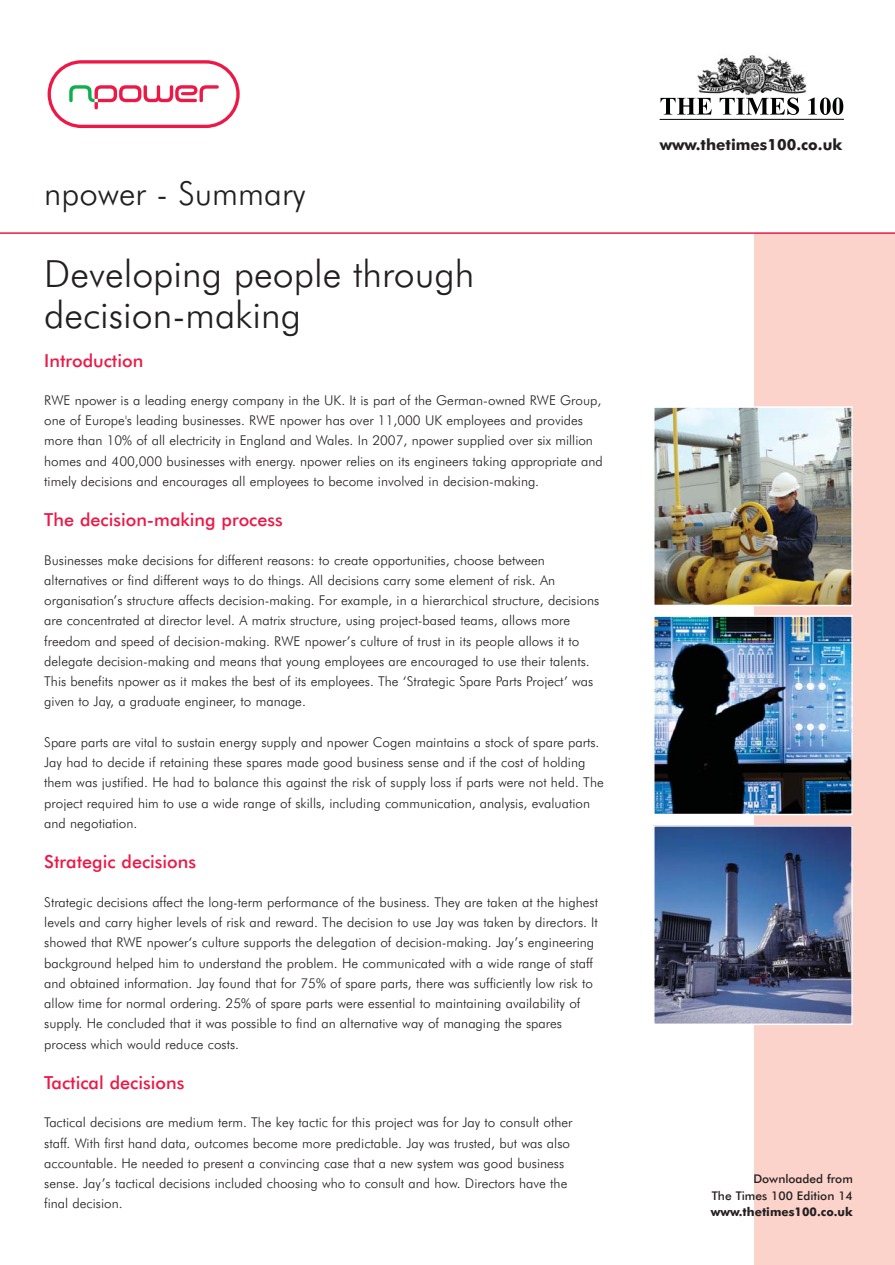
<style>
.page{position:relative;width:895px;height:1265px;background:#fff}
.page>*{position:absolute;margin:0;border:0;box-sizing:border-box;transform-origin:0 0}
.t1{font:300 37.5px/40.5px "Futura BT";color:#231f20}
.t2{font:300 33px "Futura BT";color:#231f20}
.t3{font:500 18px "Futura BT";color:#ed1846}
.t4{font:700 15.45px "Futura BT";color:#231f20}
.t5{font:300 13.5px/20.2px "Futura BT";color:#231f20}
.t6{font:500 12px/16.5px "Futura BT";color:#231f20;text-align:right}
.t7{font:700 12px "Futura BT";color:#231f20}
</style>
<div class="page">
<div style="left:753px;top:234px;width:141px;height:1031px;background:#fcd3cb"></div>
<svg style="left:48px;top:60px;width:191px;height:68px"></svg>
<img style="left:696px;top:55px;width:111px;height:43px">
<svg style="left:660px;top:98px;width:51px;height:17px"></svg>
<svg style="left:719px;top:97px;width:79px;height:18px"></svg>
<svg style="left:808px;top:97px;width:35px;height:18px"></svg>
<hr style="left:659px;top:119px;width:184px;height:1px;background:#010202">
<img style="left:655px;top:618px;width:194px;height:194px">
<div style="left:652px;top:615px;width:200px;height:200px;border:2px solid #fff"></div>
<img style="left:655px;top:828px;width:194px;height:194px">
<div style="left:652px;top:825px;width:200px;height:200px;border:2px solid #fff"></div>
<img style="left:655px;top:409px;width:194px;height:194px">
<div style="left:652px;top:406px;width:200px;height:200px;border:2px solid #fff"></div>
<hr style="left:0;top:232px;width:894px;height:2px;background:#ed1846">
<h2 class="t2" style="left:44px;top:177px;width:263px">npower - Summary</h2>
<h1 class="t1" style="left:44px;top:256px;width:431px">Developing people through decision-making</h1>
<h3 class="t3" style="left:44px;top:351px;width:100px">Introduction</h3>
<p class="t5" style="left:44px;top:391px;width:559px">RWE npower is a leading energy company in the UK. It is part of the German-owned RWE Group, one of Europe's leading businesses. RWE npower has over 11,000 UK employees and provides more than 10% of all electricity in England and Wales. In 2007, npower supplied over six million homes and 400,000 businesses with energy. npower relies on its engineers taking appropriate and timely decisions and encourages all employees to become involved in decision-making.</p>
<h3 class="t3" style="left:44px;top:511px;width:240px">The decision-making process</h3>
<p class="t5" style="left:44px;top:550px;width:556px">Businesses make decisions for different reasons: to create opportunities, choose between alternatives or find different ways to do things. All decisions carry some element of risk. An organisation’s structure affects decision-making. For example, in a hierarchical structure, decisions are concentrated at director level. A matrix structure, using project-based teams, allows more freedom and speed of decision-making. RWE npower’s culture of trust in its people allows it to delegate decision-making and means that young employees are encouraged to use their talents.<br>This benefits npower as it makes the best of its employees. The ‘Strategic Spare Parts Project’ was given to Jay, a graduate engineer, to manage.</p>
<p class="t5" style="left:44px;top:733px;width:560px">Spare parts are vital to sustain energy supply and npower Cogen maintains a stock of spare parts.<br>Jay had to decide if retaining these spares made good business sense and if the cost of holding them was justified. He had to balance this against the risk of supply loss if parts were not held. The project required him to use a wide range of skills, including communication, analysis, evaluation and negotiation.</p>
<h3 class="t3" style="left:44px;top:853px;width:153px">Strategic decisions</h3>
<p class="t5" style="left:44px;top:892px;width:555px">Strategic decisions affect the long-term performance of the business. They are taken at the highest levels and carry higher levels of risk and reward. The decision to use Jay was taken by directors. It showed that RWE npower‘s culture supports the delegation of decision-making. Jay’s engineering background helped him to understand the problem. He communicated with a wide range of staff and obtained information. Jay found that for 75% of spare parts, there was sufficiently low risk to allow time for normal ordering. 25% of spare parts were essential to maintaining availability of supply. He concluded that it was possible to find an alternative way of managing the spares process which would reduce costs.</p>
<h3 class="t3" style="left:44px;top:1073px;width:142px">Tactical decisions</h3>
<p class="t5" style="left:44px;top:1113px;width:529px">Tactical decisions are medium term. The key tactic for this project was for Jay to consult other staff. With first hand data, outcomes become more predictable. Jay was trusted, but was also accountable. He needed to present a convincing case that a new system was good business sense. Jay’s tactical decisions included choosing who to consult and how. Directors have the final decision.</p>
<p class="t4" style="left:659px;top:137px;width:184px">www.thetimes100.co.uk</p>
<p class="t6" style="left:711px;top:1171px;width:142px">Downloaded from<br>The Times 100 Edition 14</p>
<p class="t7" style="left:710px;top:1206px;width:143px">www.thetimes100.co.uk</p>
</div>
